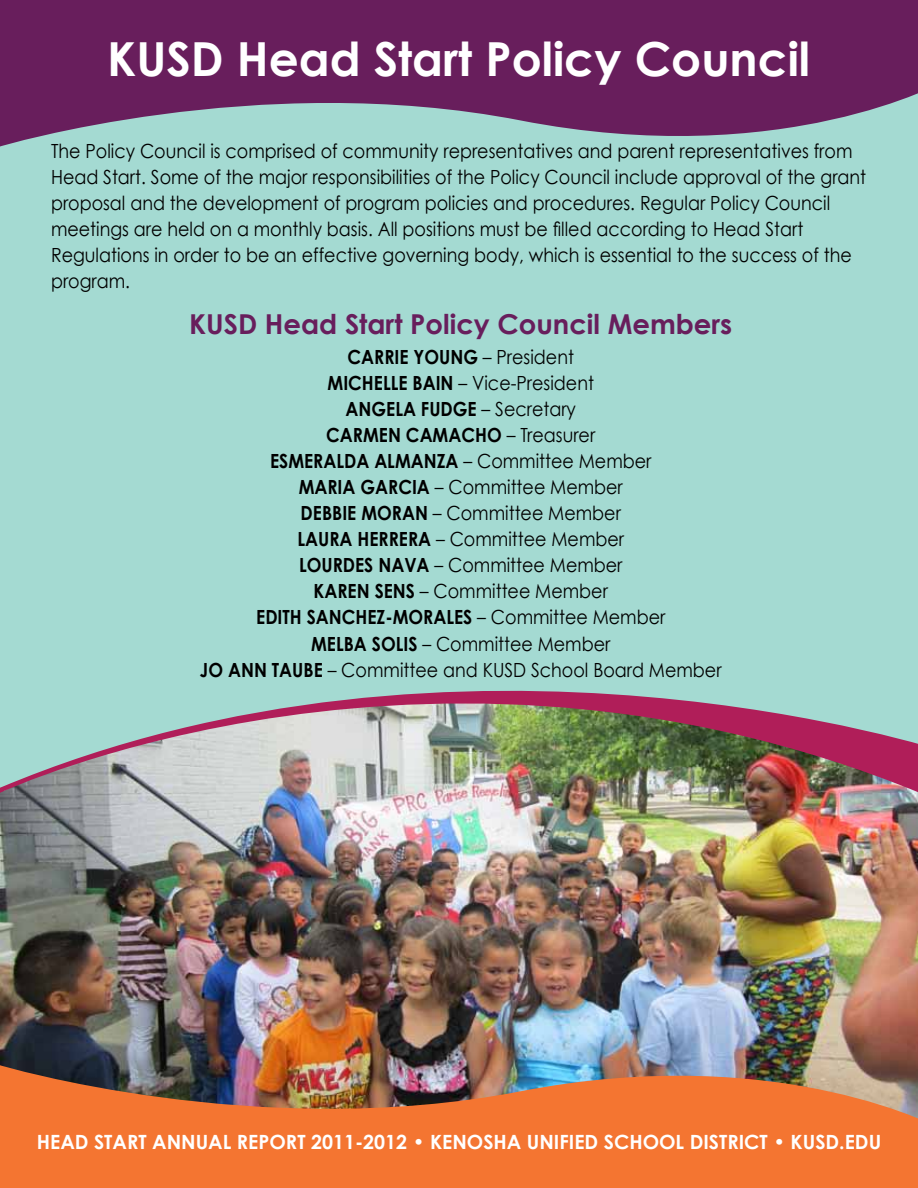
<style>
.page{position:relative;width:918px;height:1188px;background:#fff}
.page>*{position:absolute;margin:0;border:0;box-sizing:border-box;transform-origin:0 0}
.t1{font:700 46.95px "Century Gothic";color:#fff}
.t2{font:700 27.45px "Century Gothic";color:#681e5c}
.t3{font:700 19.65px "Century Gothic";color:#fff}
.t4{font:19.5px/26.1px "Century Gothic";color:#000;scale:.9 1}
.t5{font:700 19.5px "Century Gothic";color:#000;scale:.9 1}
.s1{font-weight:700}
</style>
<div class="page">
<div style="left:0;top:0;width:918px;height:1186px;background:#a4dad2"></div>
<img style="left:0;top:804px;width:918px;height:236px">
<img style="left:0;top:1040px;width:918px;height:148px">
<svg style="left:0;top:0;width:918px;height:147px;fill:#681e5c"></svg>
<img style="left:0;top:690px;width:918px;height:114px">
<h1 class="t1" style="left:107px;top:29px;width:704px">KUSD HEAD START POLICY COUNCIL</h1>
<p class="t4" style="left:51px;top:137px;width:907px">The Policy Council is comprised of community representatives and parent representatives from Head Start. Some of the major responsibilities of the Policy Council include approval of the grant proposal and the development of program policies and procedures. Regular Policy Council meetings are held on a monthly basis. All positions must be filled according to Head Start Regulations in order to be an effective governing body, which is essential to the success of the program.</p>
<h2 class="t2" style="left:189px;top:307px;width:545px">KUSD HEAD START POLICY COUNCIL MEMBERS</h2>
<p class="t5" style="left:348px;top:344px;width:27px">CARRIE</p>
<p class="t5" style="left:414px;top:344px;width:28px">YOUNG</p>
<p class="t4" style="left:483px;top:343px;width:103px">– President</p>
<p class="t5" style="left:328px;top:370px;width:29px">MICHELLE</p>
<p class="t5" style="left:413px;top:370px;width:24px">BAIN</p>
<p class="t4" style="left:458px;top:369px;width:152px">– Vice-President</p>
<p class="t5" style="left:346px;top:396px;width:28px">ANGELA</p>
<p class="t5" style="left:421px;top:396px;width:23px">FUDGE</p>
<p class="t4" style="left:482px;top:395px;width:106px">– Secretary</p>
<p class="t5" style="left:326px;top:422px;width:30px">CARMEN</p>
<p class="t5" style="left:406px;top:422px;width:32px">CAMACHO</p>
<p class="t4" style="left:507px;top:421px;width:100px">– Treasurer</p>
<p class="t5" style="left:270px;top:449px;width:24px">ESMERALDA</p>
<p class="t5" style="left:374px;top:449px;width:29px">ALMAN</p>
<p class="t4" style="left:437px;top:448px;width:240px"><span class="s1">ZA</span> – Committee Member</p>
<p class="t5" style="left:299px;top:475px;width:30px">MARIA</p>
<p class="t5" style="left:360px;top:475px;width:30px">GARCIA</p>
<p class="t4" style="left:435px;top:474px;width:210px">– Committee Member</p>
<p class="t5" style="left:301px;top:501px;width:24px">DEBBIE</p>
<p class="t5" style="left:361px;top:501px;width:33px">MORAN</p>
<p class="t4" style="left:433px;top:500px;width:210px">– Committee Member</p>
<p class="t5" style="left:297px;top:527px;width:23px">LAURA</p>
<p class="t5" style="left:357px;top:527px;width:26px">HERRERA</p>
<p class="t4" style="left:436px;top:526px;width:210px">– Committee Member</p>
<p class="t5" style="left:299px;top:553px;width:22px">LOURDES</p>
<p class="t4" style="left:378px;top:552px;width:273px"><span class="s1">NAVA</span> – Committee Member</p>
<p class="t5" style="left:314px;top:579px;width:26px">KAREN</p>
<p class="t5" style="left:375px;top:579px;width:22px">SENS</p>
<p class="t4" style="left:420px;top:578px;width:210px">– Committee Member</p>
<p class="t5" style="left:256px;top:605px;width:21px">EDITH</p>
<p class="t5" style="left:307px;top:605px;width:25px">SANCHE</p>
<p class="t5" style="left:377px;top:605px;width:49px">Z-MORALES</p>
<p class="t4" style="left:477px;top:604px;width:210px">– Committee Member</p>
<p class="t5" style="left:311px;top:631px;width:30px">MELBA</p>
<p class="t5" style="left:372px;top:631px;width:21px">SOLIS</p>
<p class="t4" style="left:422px;top:630px;width:210px">– Committee Member</p>
<p class="t5" style="left:200px;top:657px;width:46px">JO ANN</p>
<p class="t5" style="left:272px;top:657px;width:21px">TAUBE</p>
<p class="t4" style="left:328px;top:656px;width:439px">– Committee and KUSD School Board Member</p>
<p class="t3" style="left:37px;top:1130px;width:846px">HEAD START ANNUAL REPORT 2011-2012 • KENOSHA UNIFIED SCHOOL DISTRICT • KUSD.EDU</p>
</div>
